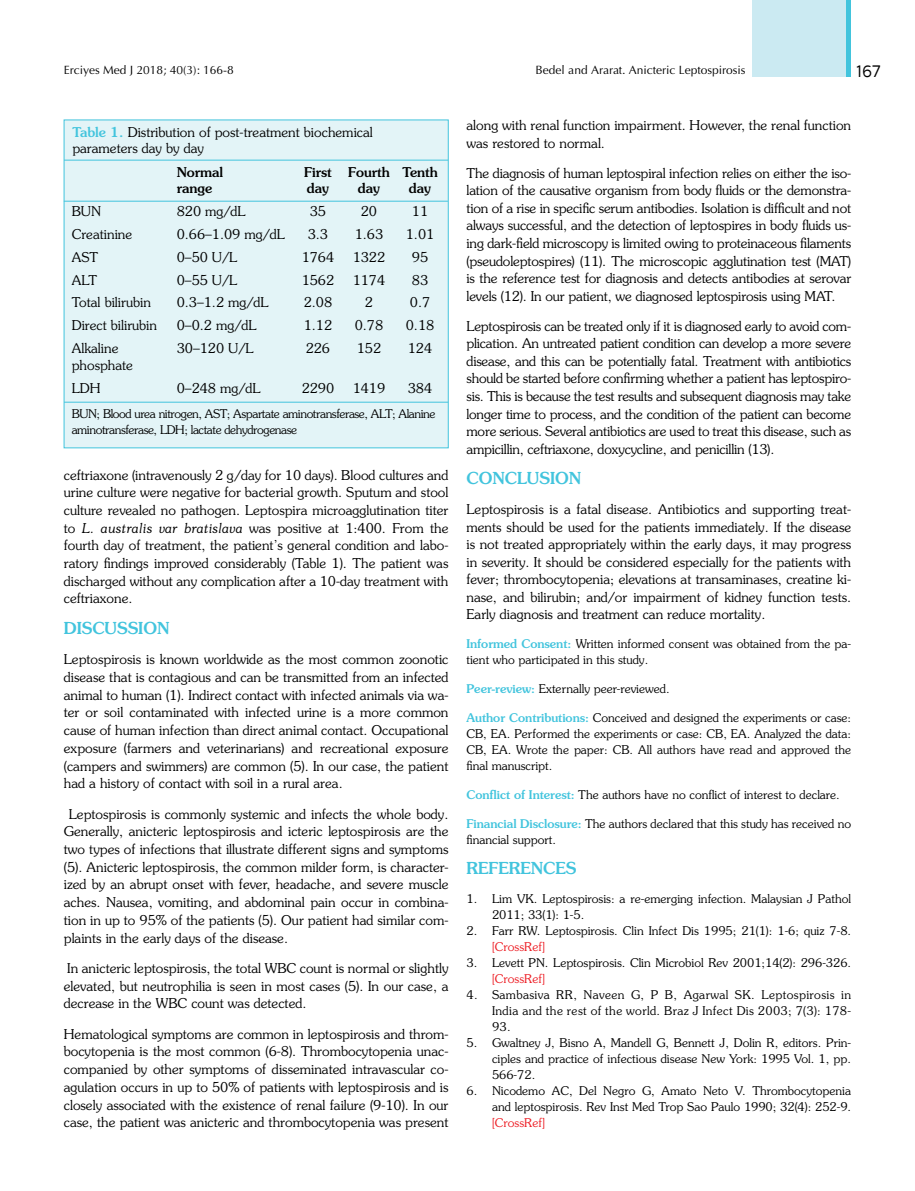
<style>
.page{position:relative;width:915px;height:1191px;background:#fff}
.page>*{position:absolute;margin:0;border:0;box-sizing:border-box;transform-origin:0 0}
.t1{font:500 16.5px "Souvenir Std";color:#42c4dd}
.t2{font:16.5px "Centrale Sans";color:#000}
.t3{font:300 13.5px/17.7px "Souvenir Std";color:#000;text-align:justify}
.t4{font:500 13.5px "Souvenir Std";color:#000}
.t5{font:300 12px/16px "Souvenir Std";color:#000}
.t6{font:300 12px/16.5px "Souvenir Std";letter-spacing:-.035em;color:#000}
.t7{font:12px "Optima Normal Tr";color:#000}
.t8{font:300 12px "Souvenir Std";color:#ed1d24}
.s1{font-weight:500;color:#42c4dd}
.s2{font-style:italic}
</style>
<div class="page">
<div style="left:64px;top:120px;width:384px;height:328px;background:#e3f4f7"></div>
<hr style="left:64px;top:201px;width:384px;height:1px;background:#42c4dd">
<hr style="left:64px;top:402px;width:384px;height:1px;background:#42c4dd">
<hr style="left:64px;top:160px;width:384px;height:1px;background:#42c4dd">
<div style="left:752px;top:0;width:98px;height:77px;background:#cbeaf2"></div>
<hr style="left:846px;top:0;width:4px;height:77px;background:#42c4dd">
<p class="t7" style="left:64px;top:62px;width:171px">Erciyes Med J 2018; 40(3): 166-8</p>
<p class="t7" style="left:535px;top:62px;width:211px">Bedel and Ararat. Anicteric Leptospirosis</p>
<p class="t2" style="left:856px;top:62px;width:25px">167</p>
<p class="t3" style="left:72px;top:124px;width:302px;line-height:16.2px"><span class="s1">Table 1.</span> Distribution of post-treatment biochemical parameters day by day</p>
<p class="t4" style="left:177px;top:163px;width:48px">Normal</p>
<p class="t4" style="left:304px;top:163px;width:135px">First Fourth Tenth</p>
<p class="t4" style="left:177px;top:180px;width:37px">range</p>
<p class="t4" style="left:307px;top:180px;width:24px">day</p>
<p class="t4" style="left:358px;top:180px;width:24px">day</p>
<p class="t4" style="left:409px;top:180px;width:24px">day</p>
<p class="t3" style="left:72px;top:202px;width:31px">BUN</p>
<p class="t3" style="left:177px;top:202px;width:70px">820 mg/dL</p>
<p class="t3" style="left:310px;top:202px;width:18px">35</p>
<p class="t3" style="left:361px;top:202px;width:18px">20</p>
<p class="t3" style="left:412px;top:202px;width:18px">11</p>
<p class="t3" style="left:72px;top:225px;width:62px">Creatinine</p>
<p class="t3" style="left:177px;top:225px;width:109px">0.66–1.09 mg/dL</p>
<p class="t3" style="left:308px;top:225px;width:22px">3.3</p>
<p class="t3" style="left:354px;top:225px;width:30px">1.63</p>
<p class="t3" style="left:405px;top:225px;width:30px">1.01</p>
<p class="t3" style="left:72px;top:248px;width:28px">AST</p>
<p class="t3" style="left:177px;top:248px;width:62px">0–50 U/L</p>
<p class="t3" style="left:301px;top:248px;width:34px">1764</p>
<p class="t3" style="left:352px;top:248px;width:34px">1322</p>
<p class="t3" style="left:412px;top:248px;width:18px">95</p>
<p class="t3" style="left:72px;top:271px;width:27px">ALT</p>
<p class="t3" style="left:177px;top:271px;width:62px">0–55 U/L</p>
<p class="t3" style="left:301px;top:271px;width:34px">1562</p>
<p class="t3" style="left:352px;top:271px;width:34px">1174</p>
<p class="t3" style="left:412px;top:271px;width:18px">83</p>
<p class="t3" style="left:72px;top:294px;width:81px">Total bilirubin</p>
<p class="t3" style="left:177px;top:294px;width:93px">0.3–1.2 mg/dL</p>
<p class="t3" style="left:303px;top:294px;width:30px">2.08</p>
<p class="t3" style="left:365px;top:294px;width:10px">2</p>
<p class="t3" style="left:410px;top:294px;width:22px">0.7</p>
<p class="t3" style="left:72px;top:317px;width:87px">Direct bilirubin</p>
<p class="t3" style="left:177px;top:317px;width:81px">0–0.2 mg/dL</p>
<p class="t3" style="left:303px;top:317px;width:30px">1.12</p>
<p class="t3" style="left:354px;top:317px;width:30px">0.78</p>
<p class="t3" style="left:405px;top:317px;width:30px">0.18</p>
<p class="t3" style="left:72px;top:339px;width:48px">Alkaline</p>
<p class="t3" style="left:177px;top:339px;width:78px">30–120 U/L</p>
<p class="t3" style="left:306px;top:339px;width:26px">226</p>
<p class="t3" style="left:357px;top:339px;width:26px">152</p>
<p class="t3" style="left:408px;top:339px;width:26px">124</p>
<p class="t3" style="left:72px;top:353px;width:63px;line-height:23px">phosphate<br>LDH</p>
<p class="t3" style="left:177px;top:379px;width:85px">0–248 mg/dL</p>
<p class="t3" style="left:301px;top:379px;width:34px">2290</p>
<p class="t3" style="left:352px;top:379px;width:34px">1419</p>
<p class="t3" style="left:408px;top:379px;width:26px">384</p>
<p class="t6" style="left:72px;top:405px;width:365px">BUN; Blood urea nitrogen, AST; Aspartate aminotransferase, ALT; Alanine aminotransferase, LDH; lactate dehydrogenase</p>
<p class="t3" style="left:64px;top:466px;width:386px">ceftriaxone (intravenously 2 g/day for 10 days). Blood cultures and urine culture were negative for bacterial growth. Sputum and stool culture revealed no pathogen. Leptospira microagglutination titer to <span class="s2">L. australis var bratislava</span> was positive at 1:400. From the fourth day of treatment, the patient’s general condition and labo&shy;ratory findings improved considerably (Table 1). The patient was discharged without any complication after a 10-day treatment with ceftriaxone.</p>
<p class="t1" style="left:64px;top:618px;width:107px">DISCUSSION</p>
<p class="t3" style="left:64px;top:650px;width:386px">Leptospirosis is known worldwide as the most common zoonotic disease that is contagious and can be transmitted from an infected animal to human (1). Indirect contact with infected animals via wa&shy;ter or soil contaminated with infected urine is a more common cause of human infection than direct animal contact. Occupational exposure (farmers and veterinarians) and recreational exposure (campers and swimmers) are common (5). In our case, the patient had a history of contact with soil in a rural area.</p>
<p class="t3" style="left:64px;top:805px;width:386px;text-indent:5px">Leptospirosis is commonly systemic and infects the whole body.<br>Generally, anicteric leptospirosis and icteric leptospirosis are the two types of infections that illustrate different signs and symptoms (5). Anicteric leptospirosis, the common milder form, is character&shy;ized by an abrupt onset with fever, headache, and severe muscle aches. Nausea, vomiting, and abdominal pain occur in combina&shy;tion in up to 95% of the patients (5). Our patient had similar com&shy;plaints in the early days of the disease.</p>
<p class="t3" style="left:64px;top:959px;width:386px">In anicteric leptospirosis, the total WBC count is normal or slightly elevated, but neutrophilia is seen in most cases (5). In our case, a decrease in the WBC count was detected.</p>
<p class="t3" style="left:64px;top:1025px;width:386px">Hematological symptoms are common in leptospirosis and throm&shy;bocytopenia is the most common (6-8). Thrombocytopenia unac&shy;companied by other symptoms of disseminated intravascular co&shy;agulation occurs in up to 50% of patients with leptospirosis and is closely associated with the existence of renal failure (9-10). In our case, the patient was anicteric and thrombocytopenia was present</p>
<p class="t3" style="left:466px;top:116px;width:386px">along with renal function impairment. However, the renal function was restored to normal.</p>
<p class="t3" style="left:466px;top:164px;width:386px">The diagnosis of human leptospiral infection relies on either the iso&shy;lation of the causative organism from body fluids or the demonstra&shy;tion of a rise in specific serum antibodies. Isolation is difficult and not always successful, and the detection of leptospires in body fluids us&shy;ing dark-field microscopy is limited owing to proteinaceous filaments (pseudoleptospires) (11). The microscopic agglutination test (MAT) is the reference test for diagnosis and detects antibodies at serovar levels (12). In our patient, we diagnosed leptospirosis using MAT.</p>
<p class="t3" style="left:466px;top:317px;width:386px">Leptospirosis can be treated only if it is diagnosed early to avoid com&shy;plication. An untreated patient condition can develop a more severe disease, and this can be potentially fatal. Treatment with antibiotics should be started before confirming whether a patient has leptospiro&shy;sis. This is because the test results and subsequent diagnosis may take longer time to process, and the condition of the patient can become more serious. Several antibiotics are used to treat this disease, such as ampicillin, ceftriaxone, doxycycline, and penicillin (13).</p>
<p class="t1" style="left:466px;top:468px;width:116px">CONCLUSION</p>
<p class="t3" style="left:466px;top:500px;width:386px">Leptospirosis is a fatal disease. Antibiotics and supporting treat&shy;ments should be used for the patients immediately. If the disease is not treated appropriately within the early days, it may progress in severity. It should be considered especially for the patients with fever; thrombocytopenia; elevations at transaminases, creatine ki&shy;nase, and bilirubin; and/or impairment of kidney function tests.<br>Early diagnosis and treatment can reduce mortality.</p>
<p class="t5" style="left:466px;top:636px;width:386px"><span class="s1">Informed Consent:</span> Written informed consent was obtained from the pa&shy;tient who participated in this study.</p>
<p class="t5" style="left:466px;top:681px;width:204px"><span class="s1">Peer-review:</span> Externally peer-reviewed.</p>
<p class="t5" style="left:466px;top:709px;width:386px;text-align:justify"><span class="s1">Author Contributions:</span> Conceived and designed the experiments or case:<br>CB, EA. Performed the experiments or case: CB, EA. Analyzed the data:<br>CB, EA. Wrote the paper: CB. All authors have read and approved the final manuscript.</p>
<p class="t5" style="left:466px;top:786px;width:375px"><span class="s1">Conflict of Interest:</span> The authors have no conflict of interest to declare.</p>
<p class="t5" style="left:466px;top:815px;width:386px"><span class="s1">Financial Disclosure:</span> The authors declared that this study has received no financial support.</p>
<p class="t1" style="left:466px;top:858px;width:111px">REFERENCES</p>
<p class="t5" style="left:492px;top:890px;width:360px;text-indent:-26px">1. Lim VK. Leptospirosis: a re-emerging infection. Malaysian J Pathol<br>2011; 33(1): 1-5.</p>
<p class="t5" style="left:466px;top:922px;width:386px">2. Farr RW. Leptospirosis. Clin Infect Dis 1995; 21(1): 1-6; quiz 7-8.</p>
<p class="t8" style="left:492px;top:939px;width:54px">[CrossRef]</p>
<p class="t5" style="left:466px;top:954px;width:386px">3. Levett PN. Leptospirosis. Clin Microbiol Rev 2001;14(2): 296-326.</p>
<p class="t8" style="left:492px;top:971px;width:54px">[CrossRef]</p>
<p class="t5" style="left:492px;top:986px;width:360px;text-align:justify;text-indent:-26px">4. Sambasiva RR, Naveen G, P B, Agarwal SK. Leptospirosis in India and the rest of the world. Braz J Infect Dis 2003; 7(3): 178- 93.</p>
<p class="t5" style="left:492px;top:1034px;width:360px;text-align:justify;text-indent:-26px">5. Gwaltney J, Bisno A, Mandell G, Bennett J, Dolin R, editors. Prin&shy;ciples and practice of infectious disease New York: 1995 Vol. 1, pp.<br>566-72.</p>
<p class="t5" style="left:466px;top:1082px;width:386px;text-align:right">6. Nicodemo AC, Del Negro G, Amato Neto V. Thrombocytopenia and leptospirosis. Rev Inst Med Trop Sao Paulo 1990; 32(4): 252-9.</p>
<p class="t8" style="left:492px;top:1115px;width:54px">[CrossRef]</p>
</div>
